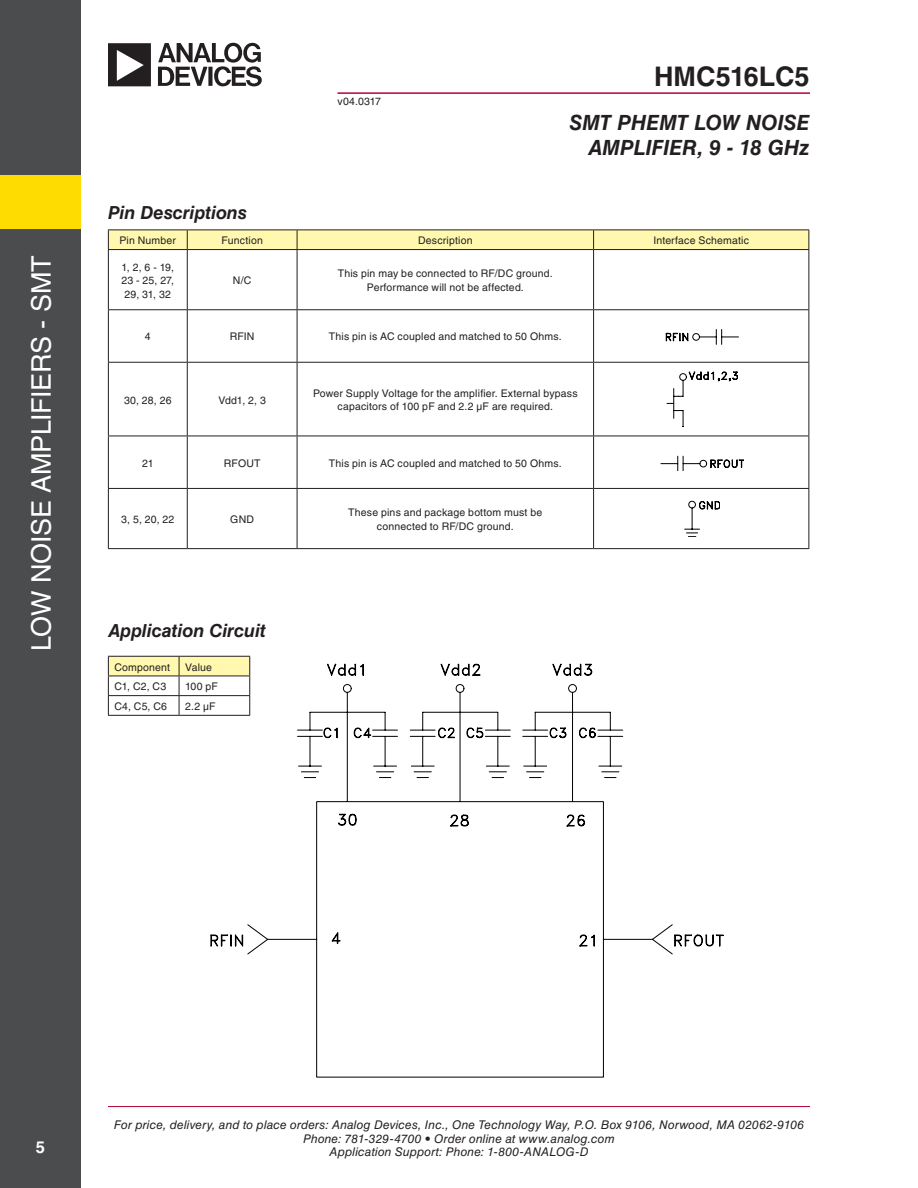
<style>
.page{position:relative;width:918px;height:1188px;background:#fff}
.page>*{position:absolute;margin:0;border:0;box-sizing:border-box;transform-origin:0 0}
.t1{font:27px "Helvetica LT Std";letter-spacing:-.015em;color:#fff}
.t2{font:700 27px "Helvetica LT Std";color:#231f20}
.t3{font:italic 700 21px/25.2px "Helvetica LT Std";letter-spacing:.005em;color:#231f20;text-align:right}
.t4{font:italic 700 18px "Helvetica LT Std";letter-spacing:-.005em;color:#231f20}
.t5{font:700 16.5px "Helvetica LT Std";color:#fff}
.t6{font:italic 12px/13.5px "Helvetica LT Std";letter-spacing:.01em;color:#231f20;text-align:center}
.t7{font:10.5px/13.5px "Helvetica LT Std";letter-spacing:.015em;color:#231f20}
</style>
<div class="page">
<hr style="left:108px;top:1106px;width:702px;height:1px;background:#b30437">
<hr style="left:338px;top:92px;width:472px;height:2px;background:#b30437">
<div style="left:0;top:0;width:81px;height:1188px;background:#4b4c4d"></div>
<div style="left:0;top:175px;width:81px;height:54px;background:#ffdc01"></div>
<svg style="left:108px;top:43px;width:154px;height:43px"></svg>
<div style="left:108px;top:230px;width:701px;height:19px;background:#fff8ae"></div>
<hr style="left:108px;top:249px;width:79px;height:1px;background:#231f20">
<hr style="left:108px;top:250px;width:1px;height:59px;background:#231f20">
<hr style="left:187px;top:249px;width:110px;height:1px;background:#231f20">
<hr style="left:187px;top:250px;width:1px;height:59px;background:#231f20">
<hr style="left:297px;top:249px;width:297px;height:1px;background:#231f20">
<hr style="left:297px;top:250px;width:1px;height:59px;background:#231f20">
<hr style="left:594px;top:249px;width:215px;height:1px;background:#231f20">
<hr style="left:593px;top:250px;width:1px;height:59px;background:#231f20">
<hr style="left:808px;top:250px;width:1px;height:59px;background:#231f20">
<hr style="left:108px;top:309px;width:79px;height:1px;background:#231f20">
<hr style="left:108px;top:310px;width:1px;height:52px;background:#231f20">
<hr style="left:187px;top:309px;width:110px;height:1px;background:#231f20">
<hr style="left:187px;top:310px;width:1px;height:52px;background:#231f20">
<hr style="left:297px;top:309px;width:297px;height:1px;background:#231f20">
<hr style="left:297px;top:310px;width:1px;height:52px;background:#231f20">
<hr style="left:594px;top:309px;width:215px;height:1px;background:#231f20">
<hr style="left:593px;top:310px;width:1px;height:52px;background:#231f20">
<hr style="left:808px;top:310px;width:1px;height:52px;background:#231f20">
<hr style="left:108px;top:362px;width:79px;height:1px;background:#231f20">
<hr style="left:108px;top:363px;width:1px;height:73px;background:#231f20">
<hr style="left:187px;top:362px;width:110px;height:1px;background:#231f20">
<hr style="left:187px;top:363px;width:1px;height:73px;background:#231f20">
<hr style="left:297px;top:362px;width:297px;height:1px;background:#231f20">
<hr style="left:297px;top:363px;width:1px;height:73px;background:#231f20">
<hr style="left:594px;top:362px;width:215px;height:1px;background:#231f20">
<hr style="left:593px;top:363px;width:1px;height:73px;background:#231f20">
<hr style="left:808px;top:363px;width:1px;height:73px;background:#231f20">
<hr style="left:108px;top:436px;width:79px;height:1px;background:#231f20">
<hr style="left:108px;top:436px;width:1px;height:52px;background:#231f20">
<hr style="left:187px;top:436px;width:110px;height:1px;background:#231f20">
<hr style="left:187px;top:436px;width:1px;height:52px;background:#231f20">
<hr style="left:297px;top:436px;width:297px;height:1px;background:#231f20">
<hr style="left:297px;top:436px;width:1px;height:52px;background:#231f20">
<hr style="left:594px;top:436px;width:215px;height:1px;background:#231f20">
<hr style="left:593px;top:436px;width:1px;height:52px;background:#231f20">
<hr style="left:808px;top:436px;width:1px;height:52px;background:#231f20">
<hr style="left:108px;top:488px;width:79px;height:1px;background:#231f20">
<hr style="left:108px;top:489px;width:1px;height:59px;background:#231f20">
<hr style="left:187px;top:488px;width:110px;height:1px;background:#231f20">
<hr style="left:187px;top:489px;width:1px;height:59px;background:#231f20">
<hr style="left:297px;top:488px;width:297px;height:1px;background:#231f20">
<hr style="left:297px;top:489px;width:1px;height:59px;background:#231f20">
<hr style="left:594px;top:488px;width:215px;height:1px;background:#231f20">
<hr style="left:593px;top:489px;width:1px;height:59px;background:#231f20">
<hr style="left:808px;top:489px;width:1px;height:59px;background:#231f20">
<hr style="left:108px;top:548px;width:79px;height:1px;background:#231f20">
<hr style="left:187px;top:548px;width:110px;height:1px;background:#231f20">
<hr style="left:297px;top:548px;width:297px;height:1px;background:#231f20">
<hr style="left:594px;top:548px;width:215px;height:1px;background:#231f20">
<svg style="left:210px;top:663px;width:514px;height:415px"></svg>
<svg style="left:108px;top:656px;width:142px;height:59px"></svg>
<hr style="left:108px;top:676px;width:71px;height:1px;background:#231f20">
<hr style="left:179px;top:676px;width:71px;height:1px;background:#231f20">
<hr style="left:108px;top:715px;width:71px;height:1px;background:#231f20">
<hr style="left:179px;top:715px;width:71px;height:1px;background:#231f20">
<svg style="left:666px;top:329px;width:72px;height:15px"></svg>
<svg style="left:667px;top:371px;width:71px;height:55px"></svg>
<svg style="left:661px;top:456px;width:83px;height:15px"></svg>
<svg style="left:684px;top:501px;width:36px;height:33px"></svg>
<h1 class="t1" style="left:26px;top:651px;width:397px;rotate:-90deg">LOW NOISE AMPLIFIERS - SMT</h1>
<p class="t7" style="left:338px;top:94px;width:45px">v04.0317</p>
<h1 class="t2" style="left:654px;top:60px;width:157px">HMC516LC5</h1>
<h2 class="t3" style="left:569px;top:109px;width:242px">SMT PHEMT LOW NOISE<br>AMPLIFIER, 9 - 18 GHz</h2>
<p class="t4" style="left:108px;top:201px;width:140px">Pin Descriptions</p>
<p class="t7" style="left:120px;top:234px;width:58px">Pin Number</p>
<p class="t7" style="left:221px;top:234px;width:43px">Function</p>
<p class="t7" style="left:418px;top:234px;width:56px">Description</p>
<p class="t7" style="left:653px;top:234px;width:97px">Interface Schematic</p>
<p class="t7" style="left:122px;top:260px;width:54px">1, 2, 6 - 19,<br>23 - 25, 27,</p>
<p class="t7" style="left:125px;top:287px;width:48px">29, 31, 32</p>
<p class="t7" style="left:338px;top:267px;width:217px">This pin may be connected to RF/DC ground.</p>
<p class="t7" style="left:367px;top:280px;width:159px">Performance will not be affected.</p>
<p class="t7" style="left:233px;top:274px;width:20px">N/C</p>
<p class="t7" style="left:145px;top:330px;width:7px">4</p>
<p class="t7" style="left:230px;top:330px;width:26px">RFIN</p>
<p class="t7" style="left:329px;top:330px;width:234px">This pin is AC coupled and matched to 50 Ohms.</p>
<p class="t7" style="left:124px;top:393px;width:49px">30, 28, 26</p>
<p class="t7" style="left:219px;top:393px;width:49px">Vdd1, 2, 3</p>
<p class="t7" style="left:313px;top:386px;width:266px;text-align:center">Power Supply Voltage for the amplifier. External bypass capacitors of 100 pF and 2.2 µF are required.</p>
<p class="t7" style="left:142px;top:456px;width:13px">21</p>
<p class="t7" style="left:224px;top:456px;width:38px">RFOUT</p>
<p class="t7" style="left:329px;top:456px;width:234px">This pin is AC coupled and matched to 50 Ohms.</p>
<p class="t7" style="left:121px;top:513px;width:55px">3, 5, 20, 22</p>
<p class="t7" style="left:230px;top:513px;width:25px">GND</p>
<p class="t4" style="left:108px;top:620px;width:159px">Application Circuit</p>
<p class="t7" style="left:114px;top:660px;width:57px">Component</p>
<p class="t7" style="left:185px;top:660px;width:29px">Value</p>
<p class="t7" style="left:114px;top:680px;width:53px">C1, C2, C3</p>
<p class="t7" style="left:185px;top:680px;width:34px">100 pF</p>
<p class="t7" style="left:114px;top:699px;width:54px">C4, C5, C6</p>
<p class="t7" style="left:185px;top:699px;width:32px">2.2 µF</p>
<p class="t7" style="left:348px;top:506px;width:196px">These pins and package bottom must be</p>
<p class="t7" style="left:377px;top:519px;width:138px">connected to RF/DC ground.</p>
<h3 class="t5" style="left:36px;top:1138px;width:11px">5</h3>
<p class="t6" style="left:114px;top:1118px;width:692px">For price, delivery, and to place orders: Analog Devices, Inc., One Technology Way, P.O. Box 9106, Norwood, MA 02062-9106<br>Phone: 781-329-4700 • Order online at www.analog.com<br>Application Support: Phone: 1-800-ANALOG-D</p>
</div>
